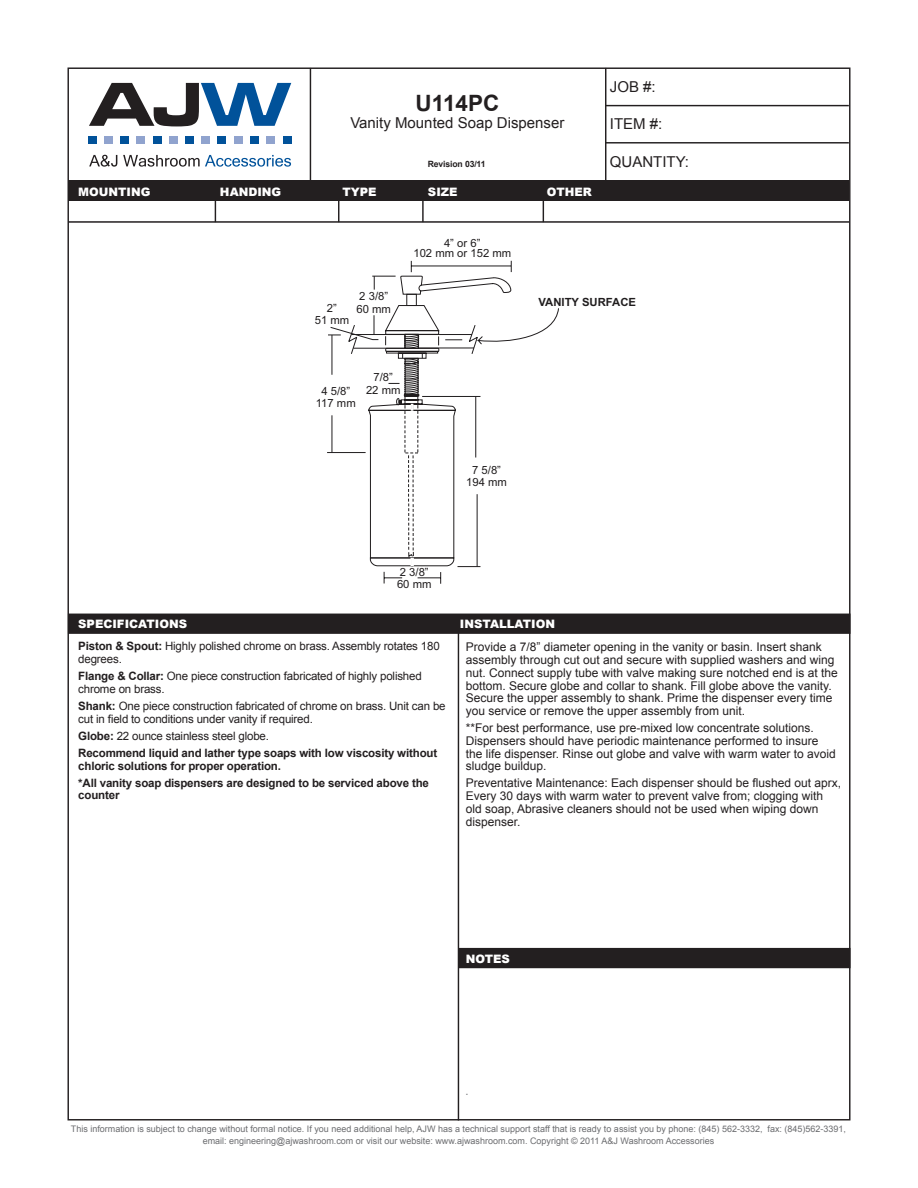
<style>
.page{position:relative;width:918px;height:1188px;background:#fff}
.page>*{position:absolute;margin:0;border:0;box-sizing:border-box;transform-origin:0 0}
.number{font:700 22.5px "Arial";color:#231f20}
.name{font:15px "Arial";color:#231f20}
.t1{font:12px/12.8px "Arial";color:#231f20}
.t2{font:11.55px/12.8px "Arial";letter-spacing:-.015em;color:#231f20}
.t3{font:700 11.55px/17.1px "Arial";letter-spacing:-.015em;color:#231f20}
.t4{font:900 11.55px "Arial";color:#fff}
.t5{font:11.25px/12.6px "Arial";color:#201d1e;text-align:center}
.t6{font:700 11.25px "Arial";color:#201d1e}
.t7{font:9px/12px "Arial";color:#6c6d70;text-align:center}
.t8{font:700 8.7px "Arial";letter-spacing:-.015em;color:#231f20}
.t9{font:700 8.7px "Arial";color:#808285}
.s1{font-weight:700}
.s2{font-weight:400}
</style>
<div class="page">
<div style="left:68px;top:180px;width:781px;height:21px;background:#231f20"></div>
<hr style="left:215px;top:184px;width:1px;height:38px;background:#231f20">
<hr style="left:338px;top:184px;width:1px;height:38px;background:#231f20">
<hr style="left:422px;top:184px;width:2px;height:38px;background:#231f20">
<hr style="left:543px;top:184px;width:1px;height:38px;background:#231f20">
<hr style="left:458px;top:628px;width:1px;height:492px;background:#231f20">
<div style="left:68px;top:614px;width:783px;height:20px;background:#231f20"></div>
<hr style="left:310px;top:68px;width:1px;height:112px;background:#231f20">
<hr style="left:605px;top:68px;width:1px;height:112px;background:#231f20">
<div style="left:458px;top:948px;width:393px;height:20px;background:#231f20"></div>
<hr style="left:605px;top:142px;width:244px;height:2px;background:#231f20">
<hr style="left:605px;top:105px;width:244px;height:1px;background:#231f20">
<svg style="left:89px;top:83px;width:202px;height:43px"></svg>
<svg style="left:89px;top:155px;width:28px;height:12px"></svg>
<svg style="left:123px;top:155px;width:168px;height:12px"></svg>
<div style="left:88px;top:136px;width:8px;height:8px;background:#01529a"></div>
<div style="left:121px;top:136px;width:8px;height:8px;background:#01529a"></div>
<div style="left:153px;top:136px;width:8px;height:8px;background:#01529a"></div>
<div style="left:185px;top:136px;width:8px;height:8px;background:#01529a"></div>
<div style="left:104px;top:136px;width:8px;height:8px;background:#90a3ce"></div>
<div style="left:137px;top:136px;width:8px;height:8px;background:#90a3ce"></div>
<div style="left:169px;top:136px;width:8px;height:8px;background:#90a3ce"></div>
<div style="left:202px;top:136px;width:8px;height:8px;background:#90a3ce"></div>
<div style="left:218px;top:136px;width:8px;height:8px;background:#01529a"></div>
<div style="left:234px;top:136px;width:8px;height:8px;background:#90a3ce"></div>
<div style="left:251px;top:136px;width:8px;height:8px;background:#01529a"></div>
<div style="left:267px;top:136px;width:8px;height:8px;background:#90a3ce"></div>
<div style="left:283px;top:136px;width:8px;height:8px;background:#01529a"></div>
<hr style="left:68px;top:221px;width:781px;height:2px;background:#231f20">
<svg style="left:327px;top:260px;width:185px;height:324px"></svg>
<svg style="left:347px;top:276px;width:212px;height:290px"></svg>
<hr style="left:332px;top:335px;width:1px;height:40px;background:#201d1e">
<hr style="left:332px;top:415px;width:1px;height:38px;background:#201d1e">
<hr style="left:476px;top:396px;width:1px;height:62px;background:#201d1e">
<hr style="left:477px;top:494px;width:1px;height:73px;background:#201d1e">
<p class="number" style="left:416px;top:88px;width:85px">U114PC</p>
<p class="name" style="left:350px;top:112px;width:215px">Vanity Mounted Soap Dispenser</p>
<p class="t8" style="left:428px;top:159px;width:59px">Revision 03/11</p>
<p class="t4" style="left:78px;top:183px;width:74px">MOUNTING</p>
<p class="t4" style="left:220px;top:183px;width:63px">HANDING</p>
<p class="t4" style="left:342px;top:183px;width:36px">TYPE</p>
<p class="t4" style="left:428px;top:183px;width:31px">SIZE</p>
<p class="t4" style="left:547px;top:183px;width:46px">OTHER</p>
<p class="t5" style="left:413px;top:238px;width:99px;line-height:9.9px">4” or 6”<br>102 mm or 152 mm</p>
<p class="name" style="left:610px;top:77px;width:47px">JOB #:</p>
<p class="name" style="left:610px;top:114px;width:54px">ITEM #:</p>
<p class="name" style="left:610px;top:152px;width:81px">QUANTITY:</p>
<p class="t5" style="left:359px;top:290px;width:30px">2 3/8”</p>
<p class="t5" style="left:327px;top:302px;width:12px">2”</p>
<p class="t5" style="left:357px;top:303px;width:36px">60 mm</p>
<p class="t5" style="left:315px;top:314px;width:36px">51 mm</p>
<p class="t5" style="left:374px;top:371px;width:21px">7/8”</p>
<p class="t5" style="left:321px;top:385px;width:30px">4 5/8”</p>
<p class="t5" style="left:366px;top:383px;width:36px">22 mm</p>
<p class="t5" style="left:316px;top:397px;width:41px">117 mm</p>
<p class="t5" style="left:397px;top:566px;width:36px;text-align:left">2 3/8”<br>60 mm</p>
<p class="t6" style="left:539px;top:295px;width:99px">VANITY SURFACE</p>
<p class="t5" style="left:466px;top:464px;width:42px">7 5/8”<br>194 mm</p>
<p class="t4" style="left:78px;top:615px;width:110px">SPECIFICATIONS</p>
<p class="t4" style="left:460px;top:615px;width:97px">INSTALLATION</p>
<p class="t2" style="left:78px;top:640px;width:363px"><span class="s1">Piston &amp; Spout:</span> Highly polished chrome on brass. Assembly rotates 180 degrees.</p>
<p class="t2" style="left:78px;top:670px;width:345px"><span class="s1">Flange &amp; Collar:</span> One piece construction fabricated of highly polished chrome on brass.</p>
<p class="t2" style="left:78px;top:700px;width:369px"><span class="s1">Shank:</span> One piece construction fabricated of chrome on brass. Unit can be cut in field to conditions under vanity if required.</p>
<p class="t3" style="left:78px;top:727px;width:360px">Globe: <span class="s2">22 ounce stainless steel globe.<br></span>Recommend liquid and lather type soaps with low viscosity without</p>
<p class="t3" style="left:78px;top:757px;width:352px">chloric solutions for proper operation.<br>*All vanity soap dispensers are designed to be serviced above the</p>
<p class="t3" style="left:78px;top:787px;width:43px">counter</p>
<p class="t1" style="left:466px;top:641px;width:374px">Provide a 7/8” diameter opening in the vanity or basin. Insert shank assembly through cut out and secure with supplied washers and wing nut. Connect supply tube with valve making sure notched end is at the bottom. Secure globe and collar to shank. Fill globe above the vanity.<br>Secure the upper assembly to shank. Prime the dispenser every time you service or remove the upper assembly from unit.</p>
<p class="t1" style="left:466px;top:722px;width:372px">**For best performance, use pre-mixed low concentrate solutions.<br>Dispensers should have periodic maintenance performed to insure the life dispenser. Rinse out globe and valve with warm water to avoid sludge buildup.</p>
<p class="t1" style="left:466px;top:777px;width:377px">Preventative Maintenance: Each dispenser should be flushed out aprx, Every 30 days with warm water to prevent valve from; clogging with old soap, Abrasive cleaners should not be used when wiping down dispenser.</p>
<p class="t4" style="left:466px;top:951px;width:46px">NOTES</p>
<p class="t9" style="left:466px;top:1086px;width:4px">.</p>
<p class="t7" style="left:71px;top:1123px;width:777px">This information is subject to change without formal notice. If you need additional help, AJW has a technical support staff that is ready to assist you by phone: (845) 562-3332, fax: (845)562-3391, email: engineering@ajwashroom.com or visit our website: www.ajwashroom.com. Copyright © 2011 A&amp;J Washroom Accessories</p>
</div>
